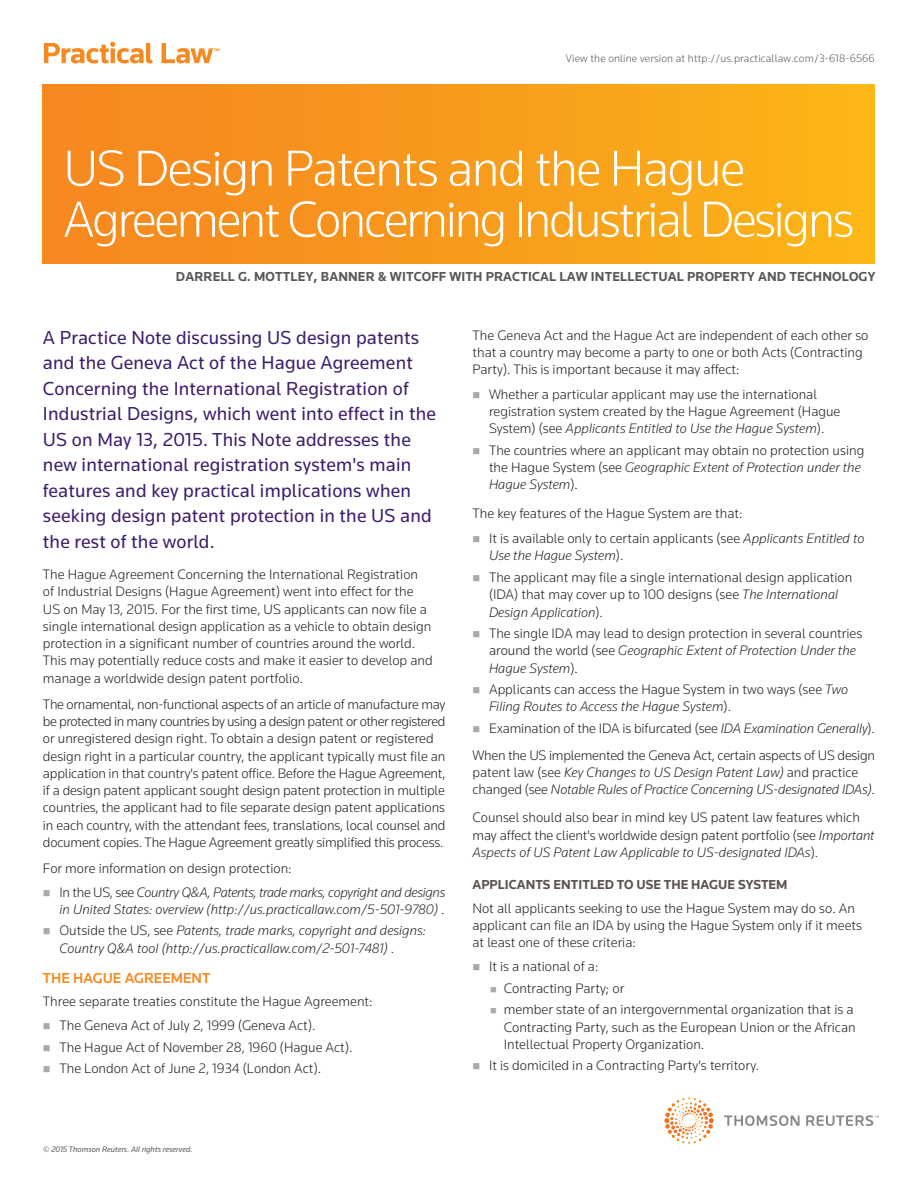
<style>
.page{position:relative;width:918px;height:1188px;background:#fff}
.page>*{position:absolute;margin:0;border:0;box-sizing:border-box;transform-origin:0 0}
._01_Document_Title{font:300 52.5px/51px "Knowledge";letter-spacing:-.045em;color:#fff}
.t1{font:19.5px/25.5px "Knowledge";letter-spacing:.01em;color:#3e1d6b}
.t2{font:500 15px "Knowledge";color:#f6891f}
.t3{font:300 14.25px/17.2px "Knowledge";color:#231f20}
.t4{font:italic 300 14.25px/17.2px "Knowledge";color:#231f20}
.PL_Author{font:700 13.5px "Knowledge";letter-spacing:.01em;color:#57585a}
.t5{font:700 13.5px "Knowledge";color:#5f514d}
.PL_Author-2{font:300 11.25px "Knowledge";letter-spacing:.01em;color:#57585a}
.t6{font:italic 8.25px "Knowledge";color:#57585a}
.s1{font-style:normal}
.s2{font-style:italic}
</style>
<div class="page">
<svg style="left:44px;top:42px;width:175px;height:21px"></svg>
<svg style="left:724px;top:1115px;width:155px;height:11px"></svg>
<svg style="left:664px;top:1097px;width:50px;height:44px"></svg>
<div style="left:43px;top:84px;width:832px;height:180px;background:linear-gradient(to right,#f58420,#fbb417)"></div>
<p class="PL_Author-2" style="left:566px;top:51px;width:310px">View the online version at http://us.practicallaw.com/3-618-6566</p>
<p class="_01_Document_Title" style="left:63px;top:142px;width:793px">US Design Patents and the Hague<br>Agreement Concerning Industrial Designs</p>
<p class="PL_Author" style="left:176px;top:269px;width:701px">DARRELL G. MOTTLEY, BANNER &amp; WITCOFF WITH PRACTICAL LAW INTELLECTUAL PROPERTY AND TECHNOLOGY</p>
<p class="t1" style="left:43px;top:324px;width:395px">A Practice Note discussing US design patents and the Geneva Act of the Hague Agreement Concerning the International Registration of Industrial Designs, which went into effect in the US on May 13, 2015. This Note addresses the new international registration system's main features and key practical implications when seeking design patent protection in the US and the rest of the world.</p>
<p class="t3" style="left:43px;top:565px;width:391px">The Hague Agreement Concerning the International Registration of Industrial Designs (Hague Agreement) went into effect for the US on May 13, 2015. For the first time, US applicants can now file a single international design application as a vehicle to obtain design protection in a significant number of countries around the world.<br>This may potentially reduce costs and make it easier to develop and manage a worldwide design patent portfolio.</p>
<p class="t3" style="left:43px;top:695px;width:404px">The ornamental, non-functional aspects of an article of manufacture may be protected in many countries by using a design patent or other registered or unregistered design right. To obtain a design patent or registered design right in a particular country, the applicant typically must file an application in that country's patent office. Before the Hague Agreement, if a design patent applicant sought design patent protection in multiple countries, the applicant had to file separate design patent applications in each country, with the attendant fees, translations, local counsel and document copies. The Hague Agreement greatly simplified this process.</p>
<p class="t3" style="left:43px;top:859px;width:250px">For more information on design protection:</p>
<p class="t4" style="left:59px;top:883px;width:388px"><span class="s1">In the US, see</span> Country Q&amp;A, Patents, trade marks, copyright and designs in United States: overview (http://us.practicallaw.com/5-501-9780) <span class="s1">.</span></p>
<p class="t4" style="left:59px;top:922px;width:368px"><span class="s1">Outside the US, see</span> Patents, trade marks, copyright and designs:<br>Country Q&amp;A tool (http://us.practicallaw.com/2-501-7481) <span class="s1">.</span></p>
<p class="t2" style="left:43px;top:968px;width:169px">THE HAGUE AGREEMENT</p>
<p class="t3" style="left:43px;top:993px;width:331px">Three separate treaties constitute the Hague Agreement:</p>
<p class="t3" style="left:59px;top:1017px;width:258px">The Geneva Act of July 2, 1999 (Geneva Act).</p>
<p class="t3" style="left:59px;top:1038px;width:295px">The Hague Act of November 28, 1960 (Hague Act).</p>
<p class="t3" style="left:59px;top:1060px;width:263px">The London Act of June 2, 1934 (London Act).</p>
<p class="t3" style="left:472px;top:326px;width:397px">The Geneva Act and the Hague Act are independent of each other so that a country may become a party to one or both Acts (Contracting<br>Party). This is important because it may affect:</p>
<p class="t3" style="left:489px;top:385px;width:353px">Whether a particular applicant may use the international registration system created by the Hague Agreement (Hague<br>System) (see <span class="s2">Applicants Entitled to Use the Hague System</span>).</p>
<p class="t3" style="left:489px;top:441px;width:377px">The countries where an applicant may obtain no protection using the Hague System (see <span class="s2">Geographic Extent of Protection under the<br>Hague System</span>).</p>
<p class="t3" style="left:472px;top:505px;width:271px">The key features of the Hague System are that:</p>
<p class="t3" style="left:489px;top:530px;width:377px">It is available only to certain applicants (see <span class="s2">Applicants Entitled to<br>Use the Hague System</span>).</p>
<p class="t3" style="left:489px;top:568px;width:365px">The applicant may file a single international design application (IDA) that may cover up to 100 designs (see <span class="s2">The International<br>Design Application</span>).</p>
<p class="t3" style="left:489px;top:624px;width:375px">The single IDA may lead to design protection in several countries around the world (see <span class="s2">Geographic Extent of Protection Under the<br>Hague System</span>).</p>
<p class="t3" style="left:489px;top:681px;width:361px">Applicants can access the Hague System in two ways (see <span class="s2">Two<br>Filing Routes to Access the Hague System</span>).</p>
<p class="t3" style="left:489px;top:719px;width:388px">Examination of the IDA is bifurcated (see <span class="s2">IDA Examination Generally</span>).</p>
<p class="t3" style="left:472px;top:746px;width:404px">When the US implemented the Geneva Act, certain aspects of US design patent law (see <span class="s2">Key Changes to US Design Patent Law)</span> and practice changed (see <span class="s2">Notable Rules of Practice Concerning US-designated IDAs)</span>.</p>
<p class="t3" style="left:472px;top:809px;width:404px">Counsel should also bear in mind key US patent law features which may affect the client's worldwide design patent portfolio (see <span class="s2">Important<br>Aspects of US Patent Law Applicable to US-designated IDAs</span>).</p>
<p class="t5" style="left:473px;top:876px;width:317px">APPLICANTS ENTITLED TO USE THE HAGUE SYSTEM</p>
<p class="t3" style="left:473px;top:899px;width:391px">Not all applicants seeking to use the Hague System may do so. An applicant can file an IDA by using the Hague System only if it meets at least one of these criteria:</p>
<p class="t3" style="left:489px;top:958px;width:111px">It is a national of a:</p>
<p class="t3" style="left:504px;top:979px;width:122px">Contracting Party; or</p>
<p class="t3" style="left:504px;top:1001px;width:353px">member state of an intergovernmental organization that is a<br>Contracting Party, such as the European Union or the African<br>Intellectual Property Organization.</p>
<p class="t3" style="left:489px;top:1057px;width:272px">It is domiciled in a Contracting Party's territory.</p>
<p class="t6" style="left:43px;top:1144px;width:151px">© 2015 Thomson Reuters. All rights reserved.</p>
</div>
